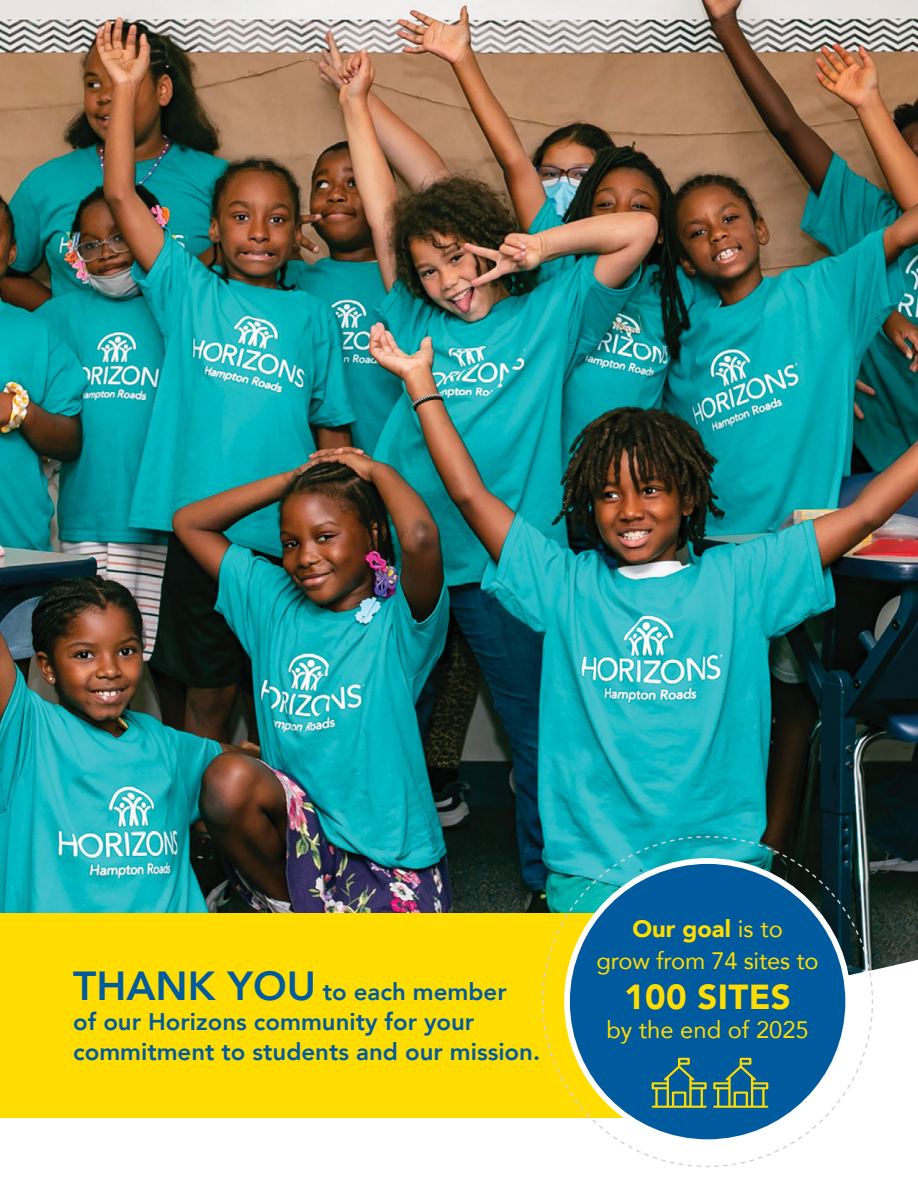
<style>
.page{position:relative;width:918px;height:1188px;background:#fff}
.page>*{position:absolute;margin:0;border:0;box-sizing:border-box;transform-origin:0 0}
.t1{font:900 34.65px "Avenir";letter-spacing:.01em;color:#fd0}
.t2{font:800 24px/30px "Avenir";color:#005a9e}
.t3{font:23.7px/31.8px "Avenir";letter-spacing:-.01em;color:#fd0;text-align:center}
.s1{font-size:40.5px}
.s2{font-weight:900}
</style>
<div class="page">
<img style="left:0;top:0;width:918px;height:913px">
<img style="left:276px;top:12px;width:642px;height:958px">
<div style="left:0;top:913px;width:724px;height:205px;background:#fd0"></div>
<svg style="left:541px;top:835px;width:333px;height:332px;background:#25728d"></svg>
<svg style="left:541px;top:1007px;width:166px;height:160px"></svg>
<svg style="left:713px;top:1005px;width:161px;height:162px"></svg>
<p class="t2" style="left:73px;top:977px;width:468px"><span class="s1">THANK YOU</span> to each member<br>of our Horizons community for your commitment to students and our mission.</p>
<p class="t3" style="left:597px;top:912px;width:223px"><span class="s2">Our goal</span> is to<br>grow from 74 sites to</p>
<h1 class="t1" style="left:624px;top:967px;width:168px">100 SITES</h1>
<p class="t3" style="left:606px;top:1014px;width:204px">by the end of 2025</p>
</div>
